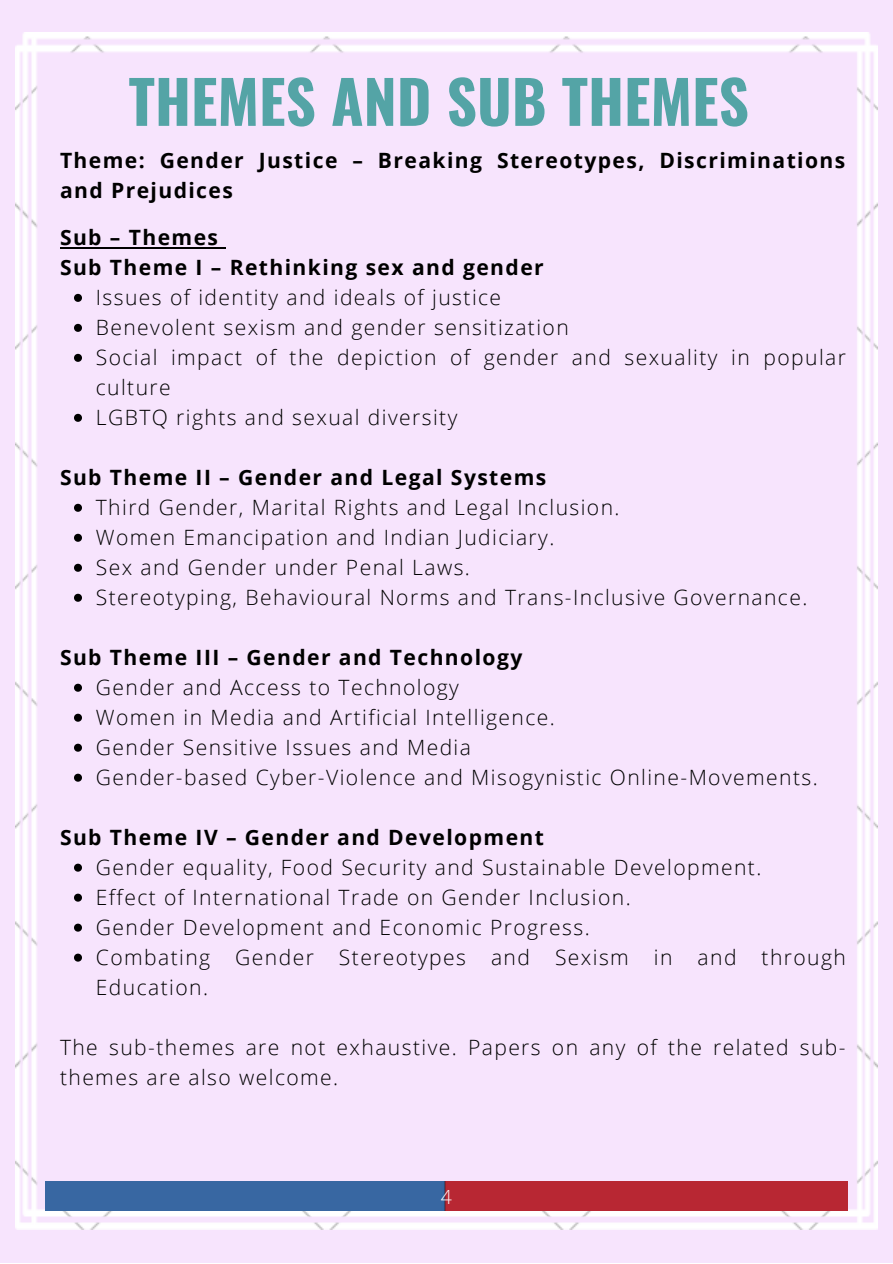
<style>
.page{position:relative;width:893px;height:1264px;background:#fff}
.page>*{position:absolute;margin:0;border:0;box-sizing:border-box;transform-origin:0 0}
.t1{font:700 59.1px "Oswald";color:#54a4a6}
.t2{font:300 21.15px/30px "Open Sans";letter-spacing:.07em;color:#000}
.t3{font:700 21.15px/30px "Open Sans";letter-spacing:.065em;color:#000}
.t4{font:300 19.5px "Open Sans";color:#fff}
</style>
<div class="page">
<div style="left:0;top:0;width:892px;height:1262px;background:#f7e4fd"></div>
<img style="left:16px;top:33px;width:861px;height:1196px">
<img style="left:45px;top:1181px;width:802px;height:29px">
<svg style="left:74px;top:294px;width:8px;height:8px"></svg>
<svg style="left:74px;top:324px;width:8px;height:8px"></svg>
<svg style="left:74px;top:354px;width:8px;height:8px"></svg>
<svg style="left:74px;top:414px;width:8px;height:8px"></svg>
<svg style="left:74px;top:504px;width:8px;height:8px"></svg>
<svg style="left:74px;top:534px;width:8px;height:8px"></svg>
<svg style="left:74px;top:564px;width:8px;height:7px"></svg>
<svg style="left:74px;top:593px;width:8px;height:8px"></svg>
<svg style="left:74px;top:683px;width:8px;height:8px"></svg>
<svg style="left:74px;top:713px;width:8px;height:8px"></svg>
<svg style="left:74px;top:743px;width:8px;height:8px"></svg>
<svg style="left:74px;top:773px;width:8px;height:8px"></svg>
<svg style="left:74px;top:863px;width:8px;height:8px"></svg>
<svg style="left:74px;top:893px;width:8px;height:8px"></svg>
<svg style="left:74px;top:923px;width:8px;height:8px"></svg>
<svg style="left:74px;top:953px;width:8px;height:8px"></svg>
<hr style="left:60px;top:247px;width:159px;height:2px;background:#000">
<svg style="left:219px;top:247px;width:7px;height:2px"></svg>
<h1 class="t1" style="left:129px;top:55px;width:621px">THEMES AND SUB THEMES</h1>
<p class="t3" style="left:60px;top:145px;width:786px">Theme: Gender Justice – Breaking Stereotypes, Discriminations and Prejudices</p>
<p class="t3" style="left:60px;top:222px;width:485px">Sub – Themes<br>Sub Theme I – Rethinking sex and gender</p>
<p class="t2" style="left:96px;top:282px;width:751px">Issues of identity and ideals of justice<br>Benevolent sexism and gender sensitization<br>Social impact of the depiction of gender and sexuality in popular culture<br>LGBTQ rights and sexual diversity</p>
<p class="t3" style="left:60px;top:461px;width:488px">Sub Theme II – Gender and Legal Systems</p>
<p class="t2" style="left:96px;top:491px;width:713px">Third Gender, Marital Rights and Legal Inclusion.<br>Women Emancipation and Indian Judiciary.<br>Sex and Gender under Penal Laws.<br>Stereotyping, Behavioural Norms and Trans-Inclusive Governance.</p>
<p class="t3" style="left:60px;top:641px;width:464px">Sub Theme III – Gender and Technology</p>
<p class="t2" style="left:96px;top:671px;width:723px">Gender and Access to Technology<br>Women in Media and Artificial Intelligence.<br>Gender Sensitive Issues and Media<br>Gender-based Cyber-Violence and Misogynistic Online-Movements.</p>
<p class="t3" style="left:60px;top:821px;width:485px">Sub Theme IV – Gender and Development</p>
<p class="t2" style="left:96px;top:851px;width:751px">Gender equality, Food Security and Sustainable Development.<br>Effect of International Trade on Gender Inclusion.<br>Gender Development and Economic Progress.<br>Combating Gender Stereotypes and Sexism in and through Education.</p>
<p class="t2" style="left:60px;top:1031px;width:787px">The sub-themes are not exhaustive. Papers on any of the related sub&shy;themes are also welcome.</p>
<p class="t4" style="left:441px;top:1183px;width:13px">4</p>
</div>
